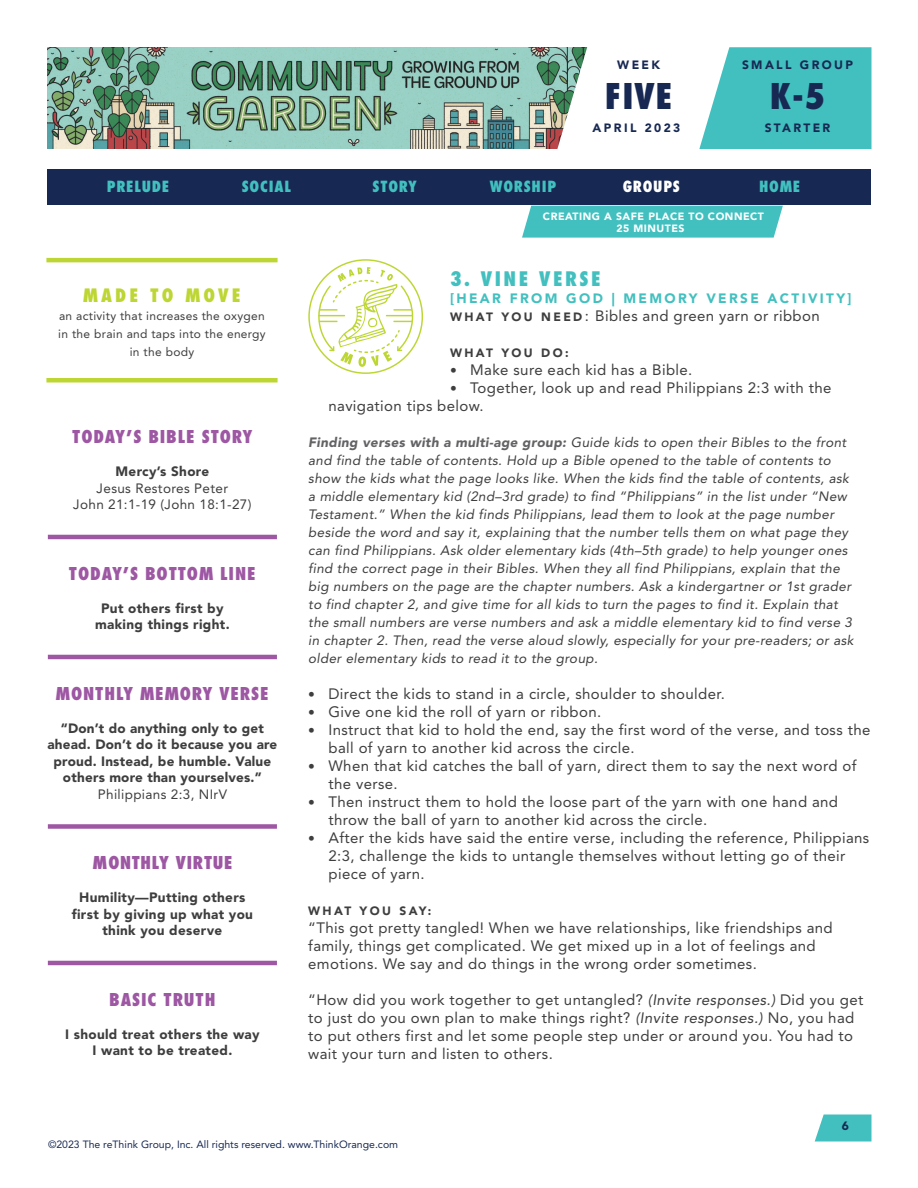
<style>
.page{position:relative;width:918px;height:1188px;background:#fff}
.page>*{position:absolute;margin:0;border:0;box-sizing:border-box;transform-origin:0 0}
.t1{font:800 condensed 34.5px "Futura Std";color:#172953}
.t2{font:800 condensed 19.5px "Futura Std";letter-spacing:.125em;color:#42c0bf}
.t3{font:800 condensed 18px "Futura Std";letter-spacing:.175em;color:#bed633}
.t4{font:800 condensed 17.25px "Futura Std";letter-spacing:.05em;color:#9d57a3}
.t5{font:800 condensed 17.25px "Futura";letter-spacing:.05em;color:#9d57a3}
.t6{font:15px/18px "Avenir LT Std";letter-spacing:.025em;color:#3e3e3f}
.t7{font:800 condensed 15px "Futura Std";letter-spacing:.05em;color:#42c0bf}
.t8{font:800 condensed 15px "Futura Std";letter-spacing:.05em;color:#fff}
.t9{font:italic 13.5px/18px "Avenir LT Std";letter-spacing:.025em;color:#3e3e3f}
.t10{font:900 13.5px/16.5px "Avenir LT Std";letter-spacing:.025em;color:#3e3e3f;text-align:center}
.t11{font:13.5px/16.5px "Avenir LT Std";letter-spacing:.025em;color:#3e3e3f;text-align:center}
.t12{font:900 13.5px "Avenir LT Std";letter-spacing:.175em;color:#42c0bf}
.t13{font:12px/18px "Avenir LT Std";letter-spacing:.025em;color:#3e3e3f;text-align:center}
.t14{font:900 12px "Avenir LT Std";letter-spacing:.2em;color:#172953}
.t15{font:900 12px "Avenir LT Std";letter-spacing:.2em;color:#3e3e3f}
.t16{font:10.5px "Avenir LT Std";color:#172953}
.t17{font:900 10.5px/12px "Avenir LT Std";letter-spacing:.05em;color:#fff;text-align:center}
.s1{font-weight:900;font-size:12px}
.s2{font-family:"Avenir";font-size:13.5px}
.s3{font-weight:900;color:#636366}
.s4{font-style:italic}
</style>
<div class="page">
<img style="left:47px;top:47px;width:510px;height:102px">
<svg style="left:557px;top:47px;width:315px;height:102px"></svg>
<svg style="left:815px;top:1114px;width:57px;height:28px;background:#57c7c6"></svg>
<hr style="left:48px;top:535px;width:229px;height:4px;background:#9d57a3">
<hr style="left:48px;top:655px;width:229px;height:4px;background:#9d57a3">
<div style="left:48px;top:824px;width:229px;height:5px;background:#9d57a3"></div>
<hr style="left:48px;top:961px;width:229px;height:4px;background:#9d57a3">
<svg style="left:308px;top:259px;width:115px;height:115px"></svg>
<div style="left:522px;top:206px;width:261px;height:32px;background:#42c0bf"></div>
<div style="left:47px;top:170px;width:824px;height:36px;background:#172953"></div>
<hr style="left:46px;top:378px;width:232px;height:4px;background:#bed633">
<hr style="left:46px;top:258px;width:232px;height:4px;background:#bed633">
<p class="t14" style="left:617px;top:58px;width:44px">WEEK</p>
<p class="t14" style="left:742px;top:58px;width:113px">SMALL GROUP</p>
<h1 class="t1" style="left:605px;top:75px;width:69px">FIVE</h1>
<h1 class="t1" style="left:770px;top:75px;width:57px">K-5</h1>
<p class="t14" style="left:765px;top:121px;width:67px">STARTER</p>
<p class="t14" style="left:593px;top:121px;width:89px">APRIL 2023</p>
<p class="t7" style="left:107px;top:177px;width:64px">PRELUDE</p>
<p class="t7" style="left:242px;top:177px;width:51px">SOCIAL</p>
<p class="t7" style="left:373px;top:177px;width:46px">STORY</p>
<p class="t7" style="left:490px;top:177px;width:68px">WORSHIP</p>
<p class="t8" style="left:623px;top:177px;width:59px">GROUPS</p>
<p class="t7" style="left:759px;top:177px;width:43px">HOME</p>
<p class="t3" style="left:83px;top:284px;width:159px">MADE TO MOVE</p>
<p class="t13" style="left:58px;top:306px;width:209px">an activity that increases the oxygen in the brain and taps into the energy in the body</p>
<p class="t4" style="left:72px;top:426px;width:182px">TODAY’S BIBLE STORY</p>
<p class="t10" style="left:116px;top:463px;width:95px">Mercy’s Shore</p>
<p class="t11" style="left:73px;top:480px;width:180px">Jesus Restores Peter<br>John 21:1-19 (John 18:1-27)</p>
<p class="t4" style="left:69px;top:562px;width:188px">TODAY’S BOTTOM LINE</p>
<p class="t10" style="left:95px;top:600px;width:136px">Put others first by making things right.</p>
<p class="t4" style="left:56px;top:682px;width:214px">MONTHLY MEMORY VERSE</p>
<p class="t10" style="left:47px;top:720px;width:231px">“Don’t do anything only to get ahead. Don’t do it because you are proud. Instead, be humble. Value others more than yourselves.”</p>
<p class="t11" style="left:98px;top:786px;width:131px">Philippians 2:3, NIrV</p>
<p class="t5" style="left:93px;top:851px;width:141px">MONTHLY VIRTUE</p>
<p class="t10" style="left:72px;top:889px;width:183px">Humility—Putting others first by giving up what you think you deserve</p>
<p class="t4" style="left:109px;top:988px;width:108px">BASIC TRUTH</p>
<p class="t10" style="left:65px;top:1026px;width:196px">I should treat others the way<br>I want to be treated.</p>
<p class="t17" style="left:543px;top:210px;width:223px">CREATING A SAFE PLACE TO CONNECT<br>25 MINUTES</p>
<h2 class="t2" style="left:450px;top:267px;width:152px">3. VINE VERSE</h2>
<p class="t12" style="left:450px;top:290px;width:403px">[HEAR FROM GOD | MEMORY VERSE ACTIVITY]</p>
<p class="t6" style="left:450px;top:307px;width:371px"><span class="s1">W H AT Y O U N E E D</span> : Bibles and green yarn or ribbon</p>
<p class="t15" style="left:450px;top:345px;width:120px">WHAT YOU DO:</p>
<p class="t6" style="left:450px;top:361px;width:244px"><span class="s2">•</span> Make sure each kid has a Bible.</p>
<p class="t6" style="left:328px;top:379px;width:504px;text-indent:122px"><span class="s2">•</span> Together, look up and read Philippians 2:3 with the navigation tips below.</p>
<p class="t9" style="left:308px;top:433px;width:547px"><span class="s3">Finding verses with a multi-age group:</span> Guide kids to open their Bibles to the front and find the table of contents. Hold up a Bible opened to the table of contents to show the kids what the page looks like. When the kids find the table of contents, ask a middle elementary kid (2nd–3rd grade) to find “Philippians” in the list under “New Testament.” When the kid finds Philippians, lead them to look at the page number beside the word and say it, explaining that the number tells them on what page they can find Philippians. Ask older elementary kids (4th–5th grade) to help younger ones find the correct page in their Bibles. When they all find Philippians, explain that the big numbers on the page are the chapter numbers. Ask a kindergartner or 1st grader to find chapter 2, and give time for all kids to turn the pages to find it. Explain that the small numbers are verse numbers and ask a middle elementary kid to find verse 3 in chapter 2. Then, read the verse aloud slowly, especially for your pre-readers; or ask older elementary kids to read it to the group.</p>
<p class="t6" style="left:308px;top:685px;width:418px"><span class="s2">•</span> Direct the kids to stand in a circle, shoulder to shoulder.</p>
<p class="t6" style="left:308px;top:703px;width:295px"><span class="s2">•</span> Give one kid the roll of yarn or ribbon.</p>
<p class="t6" style="left:328px;top:721px;width:543px;text-indent:-20px"><span class="s2">•</span> Instruct that kid to hold the end, say the first word of the verse, and toss the ball of yarn to another kid across the circle.</p>
<p class="t6" style="left:328px;top:757px;width:530px;text-indent:-20px"><span class="s2">•</span> When that kid catches the ball of yarn, direct them to say the next word of the verse.</p>
<p class="t6" style="left:328px;top:793px;width:511px;text-indent:-20px"><span class="s2">•</span> Then instruct them to hold the loose part of the yarn with one hand and throw the ball of yarn to another kid across the circle.</p>
<p class="t6" style="left:328px;top:829px;width:542px;text-indent:-20px"><span class="s2">•</span> After the kids have said the entire verse, including the reference, Philippians<br>2:3, challenge the kids to untangle themselves without letting go of their piece of yarn.</p>
<p class="t15" style="left:308px;top:903px;width:125px">WHAT YOU SAY:</p>
<p class="t6" style="left:308px;top:919px;width:526px">“This got pretty tangled! When we have relationships, like friendships and family, things get complicated. We get mixed up in a lot of feelings and emotions. We say and do things in the wrong order sometimes.</p>
<p class="t6" style="left:308px;top:991px;width:557px">“How did you work together to get untangled? <span class="s4">(Invite responses.)</span> Did you get to just do you own plan to make things right? <span class="s4">(Invite responses.)</span> No, you had to put others first and let some people step under or around you. You had to wait your turn and listen to others.</p>
<p class="t14" style="left:842px;top:1118px;width:9px">6</p>
<p class="t16" style="left:48px;top:1138px;width:352px">©2023 The reThink Group, Inc. All rights reserved. www.ThinkOrange.com</p>
</div>
